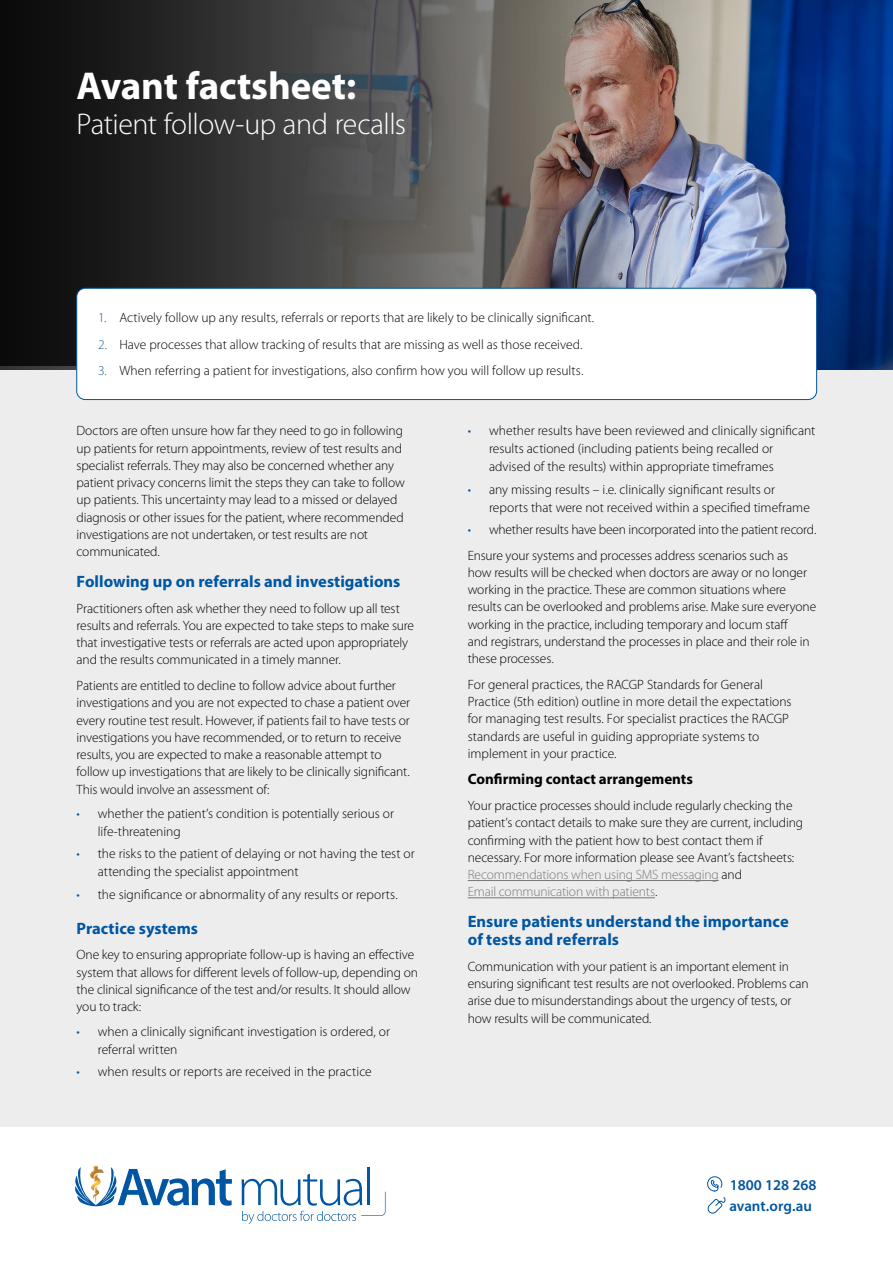
<style>
.page{position:relative;width:893px;height:1263px;background:#fff}
.page>*{position:absolute;margin:0;border:0;box-sizing:border-box;transform-origin:0 0}
.t1{font:700 39px "Myriad Pro";letter-spacing:-.005em;color:#fff}
.t2{font:300 30px "Myriad Pro";letter-spacing:-.015em;color:#fff}
.t3{font:700 16.5px/18px "Myriad Pro";color:#0056a2}
.t4{font:700 15px "Myriad Pro";color:#000}
.t5{font:600 15px/21.5px "Myriad Pro";color:#0056a2}
.t6{font:300 13.5px/17.2px "Myriad Pro";letter-spacing:-.005em;color:#000}
.s1{color:#0056a2}
.s2{color:#215e9e}
.s3{color:#77787b}
</style>
<div class="page">
<svg style="left:242px;top:1174px;width:144px;height:50px"></svg>
<hr style="left:368px;top:1167px;width:2px;height:38px;background:#0056a2">
<svg style="left:75px;top:1166px;width:157px;height:40px"></svg>
<svg style="left:707px;top:1176px;width:19px;height:38px"></svg>
<div style="left:0;top:0;width:893px;height:1127px;background:#ededee"></div>
<img style="left:744px;top:0;width:149px;height:370px">
<img style="left:0;top:0;width:740px;height:366px">
<hr style="left:468px;top:880px;width:251px;height:1px;background:#77787b">
<hr style="left:468px;top:897px;width:187px;height:1px;background:#77787b">
<div style="left:77px;top:288px;width:740px;height:111px;background:#fff;border-radius:9px"></div>
<div style="left:77px;top:288px;width:740px;height:112px;border:1px solid #0056a2;border-radius:9px"></div>
<h1 class="t1" style="left:77px;top:61px;width:281px">Avant factsheet:</h1>
<h2 class="t2" style="left:77px;top:107px;width:331px">Patient follow-up and recalls</h2>
<p class="t6" style="left:98px;top:310px;width:497px"><span class="s1">1.</span> Actively follow up any results, referrals or reports that are likely to be clinically significant.</p>
<p class="t6" style="left:98px;top:336px;width:486px"><span class="s2">2.</span> Have processes that allow tracking of results that are missing as well as those received.</p>
<p class="t6" style="left:98px;top:363px;width:487px"><span class="s2">3.</span> When referring a patient for investigations, also confirm how you will follow up results.</p>
<p class="t6" style="left:77px;top:422px;width:330px">Doctors are often unsure how far they need to go in following up patients for return appointments, review of test results and specialist referrals. They may also be concerned whether any patient privacy concerns limit the steps they can take to follow up patients. This uncertainty may lead to a missed or delayed diagnosis or other issues for the patient, where recommended investigations are not undertaken, or test results are not communicated.</p>
<p class="t3" style="left:77px;top:572px;width:325px">Following up on referrals and investigations</p>
<p class="t6" style="left:77px;top:600px;width:339px">Practitioners often ask whether they need to follow up all test results and referrals. You are expected to take steps to make sure that investigative tests or referrals are acted upon appropriately and the results communicated in a timely manner.</p>
<p class="t6" style="left:77px;top:677px;width:335px">Patients are entitled to decline to follow advice about further investigations and you are not expected to chase a patient over every routine test result. However, if patients fail to have tests or investigations you have recommended, or to return to receive results, you are expected to make a reasonable attempt to follow up investigations that are likely to be clinically significant.<br>This would involve an assessment of:</p>
<p class="t6" style="left:98px;top:805px;width:298px;line-height:18px;text-indent:-21px"><span class="s1">•</span> whether the patient’s condition is potentially serious or life-threatening</p>
<p class="t6" style="left:98px;top:845px;width:318px;line-height:18px;text-indent:-21px"><span class="s1">•</span> the risks to the patient of delaying or not having the test or attending the specialist appointment</p>
<p class="t6" style="left:77px;top:886px;width:323px"><span class="s1">•</span> the significance or abnormality of any results or reports.</p>
<p class="t3" style="left:77px;top:918px;width:123px">Practice systems</p>
<p class="t6" style="left:77px;top:946px;width:343px">One key to ensuring appropriate follow-up is having an effective system that allows for different levels of follow-up, depending on the clinical significance of the test and/or results. It should allow you to track:</p>
<p class="t6" style="left:98px;top:1022px;width:294px;line-height:18px;text-indent:-21px"><span class="s1">•</span> when a clinically significant investigation is ordered, or referral written</p>
<p class="t6" style="left:77px;top:1063px;width:297px"><span class="s1">•</span> when results or reports are received in the practice</p>
<p class="t6" style="left:489px;top:422px;width:328px;line-height:18px;text-indent:-21px"><span class="s1">•</span> whether results have been reviewed and clinically significant results actioned (including patients being recalled or advised of the results) within appropriate timeframes</p>
<p class="t6" style="left:489px;top:480px;width:322px;line-height:18px;text-indent:-21px"><span class="s1">•</span> any missing results – i.e. clinically significant results or reports that were not received within a specified timeframe</p>
<p class="t6" style="left:468px;top:517px;width:350px;line-height:25.8px"><span class="s1">•</span> whether results have been incorporated into the patient record.<br>Ensure your systems and processes address scenarios such as</p>
<p class="t6" style="left:468px;top:564px;width:350px">how results will be checked when doctors are away or no longer working in the practice. These are common situations where results can be overlooked and problems arise. Make sure everyone working in the practice, including temporary and locum staff<br>and registrars, understand the processes in place and their role in these processes.</p>
<p class="t6" style="left:468px;top:676px;width:325px">For general practices, the RACGP Standards for General Practice (5th edition) outline in more detail the expectations for managing test results. For specialist practices the RACGP standards are useful in guiding appropriate systems to implement in your practice.</p>
<p class="t4" style="left:468px;top:770px;width:227px">Confirming contact arrangements</p>
<p class="t6" style="left:468px;top:797px;width:337px">Your practice processes should include regularly checking the patient’s contact details to make sure they are current, including confirming with the patient how to best contact them if necessary. For more information please see Avant’s factsheets:<br><span class="s3">Recommendations when using SMS messaging</span> and<br><span class="s3">Email communication with patients</span>.</p>
<p class="t3" style="left:468px;top:912px;width:322px">Ensure patients understand the importance of tests and referrals</p>
<p class="t6" style="left:468px;top:958px;width:342px">Communication with your patient is an important element in ensuring significant test results are not overlooked. Problems can arise due to misunderstandings about the urgency of tests, or how results will be communicated.</p>
<p class="t5" style="left:729px;top:1173px;width:89px">1800 128 268 avant.org.au</p>
</div>
